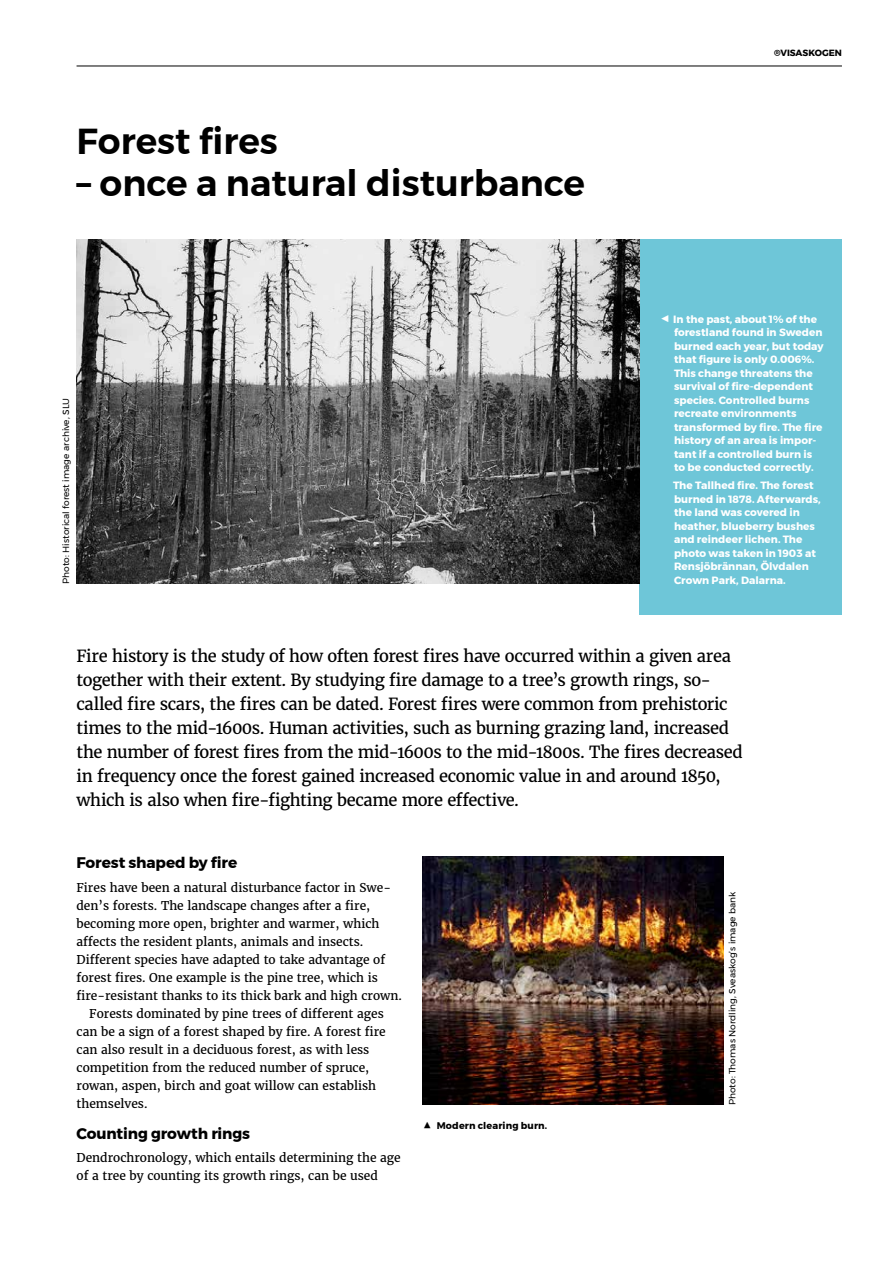
<style>
.page{position:relative;width:893px;height:1263px;background:#fff}
.page>*{position:absolute;margin:0;border:0;box-sizing:border-box;transform-origin:0 0}
.t1{font:600 36px "Montserrat";color:#000}
.t2{font:16.5px/24px "Merriweather";letter-spacing:-.025em;color:#000}
.t3{font:700 15.3px "Montserrat";letter-spacing:-.01em;color:#000}
.t4{font:12px/18px "Merriweather";color:#000}
.t5{font:700 10.5px/13.5px "Montserrat";color:#fff}
.t6{font:700 9.6px "Montserrat";letter-spacing:.015em;color:#000}
.t7{font:9px "Montserrat";color:#000}
.t8{font:700 9px "Montserrat";color:#000}
.s1{font-size:16.5px}
.s2{font-size:15.15px}
</style>
<div class="page">
<hr style="left:77px;top:66px;width:765px;height:1px;background:#000">
<div style="left:639px;top:239px;width:203px;height:376px;background:#6ec6d8"></div>
<img style="left:77px;top:239px;width:562px;height:345px">
<img style="left:423px;top:857px;width:300px;height:247px">
<h1 class="t1" style="left:77px;top:113px;width:203px">Forest fires</h1>
<h1 class="t1" style="left:77px;top:155px;width:510px">– once a natural disturbance</h1>
<p class="t7" style="left:59px;top:584px;width:187px;rotate:-90deg">Photo: Historical forest image archive, SLU</p>
<p class="t8" style="left:774px;top:45px;width:69px">®VISASKOGEN</p>
<p class="t5" style="left:674px;top:312px;width:151px;text-indent:-14px"><span class="s1">◀</span> In the past, about 1% of the forestland found in Sweden burned each year, but today that figure is only 0.006%.<br>This change threatens the survival of fire-dependent species. Controlled burns recreate environments transformed by fire. The fire history of an area is impor&shy;tant if a controlled burn is to be conducted correctly.</p>
<p class="t5" style="left:673px;top:479px;width:149px">The Tallhed fire. The forest burned in 1878. Afterwards, the land was covered in heather, blueberry bushes and reindeer lichen. The photo was taken in 1903 at<br>Rensjöbrännan, Ölvdalen<br>Crown Park, Dalarna.</p>
<p class="t2" style="left:77px;top:644px;width:668px">Fire history is the study of how often forest fires have occurred within a given area together with their extent. By studying fire damage to a tree’s growth rings, so&shy;called fire scars, the fires can be dated. Forest fires were common from prehistoric times to the mid-1600s. Human activities, such as burning grazing land, increased the number of forest fires from the mid-1600s to the mid-1800s. The fires decreased in frequency once the forest gained increased economic value in and around 1850, which is also when fire-fighting became more effective.</p>
<p class="t3" style="left:77px;top:850px;width:162px">Forest shaped by fire</p>
<p class="t4" style="left:77px;top:878px;width:316px">Fires have been a natural disturbance factor in Swe-</p>
<p class="t4" style="left:77px;top:896px;width:295px">den’s forests. The landscape changes after a fire,</p>
<p class="t4" style="left:77px;top:914px;width:304px">becoming more open, brighter and warmer, which</p>
<p class="t4" style="left:77px;top:932px;width:288px">affects the resident plants, animals and insects.</p>
<p class="t4" style="left:77px;top:950px;width:310px">Different species have adapted to take advantage of</p>
<p class="t4" style="left:77px;top:968px;width:303px">forest fires. One example is the pine tree, which is</p>
<p class="t4" style="left:77px;top:986px;width:327px">fire-resistant thanks to its thick bark and high crown.</p>
<p class="t4" style="left:89px;top:1004px;width:296px">Forests dominated by pine trees of different ages</p>
<p class="t4" style="left:77px;top:1022px;width:311px">can be a sign of a forest shaped by fire. A forest fire</p>
<p class="t4" style="left:77px;top:1040px;width:294px">can also result in a deciduous forest, as with less</p>
<p class="t4" style="left:77px;top:1058px;width:294px">competition from the reduced number of spruce,</p>
<p class="t4" style="left:77px;top:1076px;width:301px">rowan, aspen, birch and goat willow can establish</p>
<p class="t4" style="left:77px;top:1094px;width:73px">themselves.</p>
<p class="t3" style="left:77px;top:1121px;width:175px">Counting growth rings</p>
<p class="t4" style="left:77px;top:1148px;width:326px">Dendrochronology, which entails determining the age of a tree by counting its growth rings, can be used</p>
<p class="t6" style="left:423px;top:1117px;width:126px"><span class="s2">▲</span> Modern clearing burn.</p>
<p class="t7" style="left:725px;top:1105px;width:215px;rotate:-90deg">Photo: Thomas Nordling, Sveaskog’s image bank</p>
</div>
